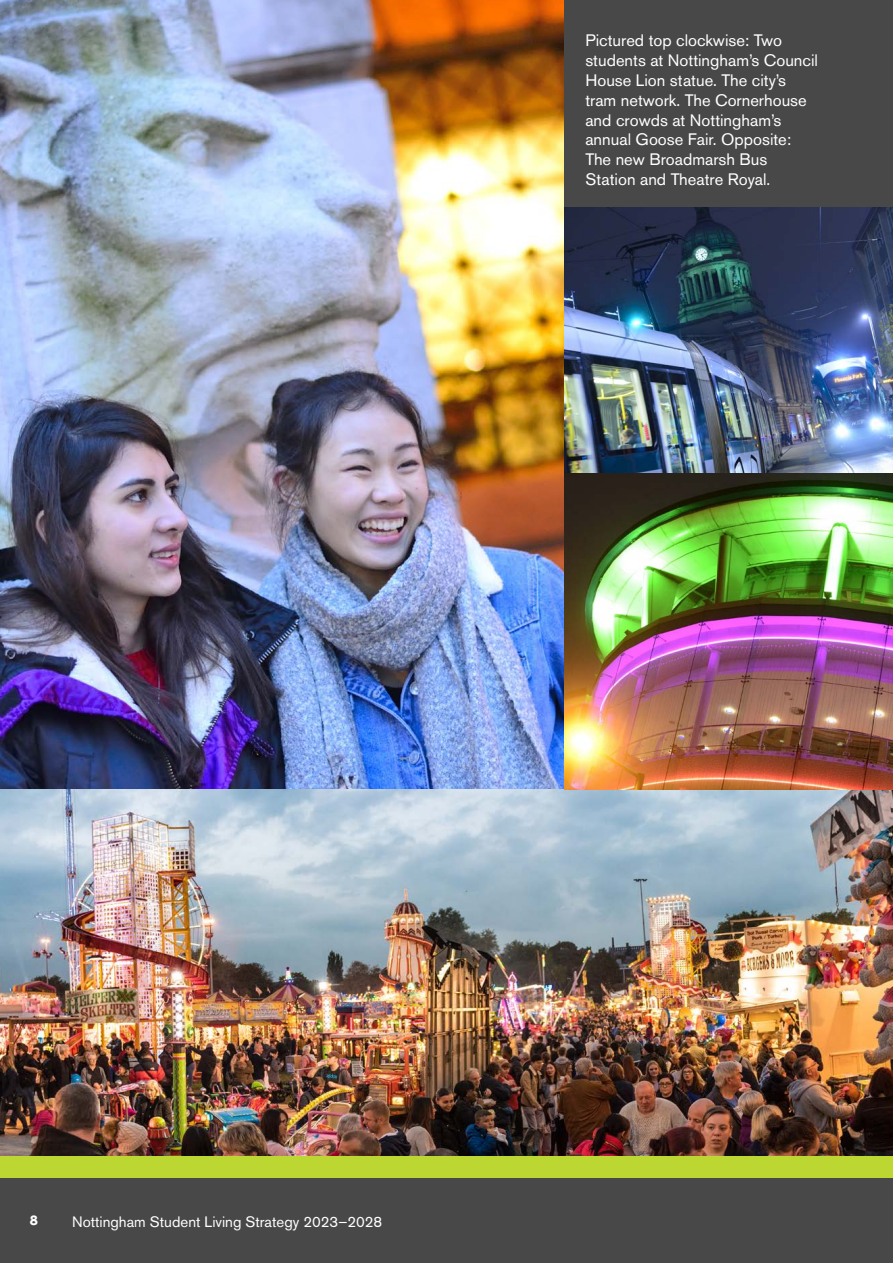
<style>
.page{position:relative;width:893px;height:1263px;background:#fff}
.page>*{position:absolute;margin:0;border:0;box-sizing:border-box;transform-origin:0 0}
.REV_body_captions{font:16.5px/19.8px "Akzidenz Grotesk BE";color:#fff}
.t1{font:15px "Akzidenz Grotesk BE";color:#fff}
.t2{font:700 15px "Effra";color:#fff}
</style>
<div class="page">
<img style="left:0;top:0;width:564px;height:789px">
<img style="left:564px;top:206px;width:329px;height:268px">
<img style="left:0;top:789px;width:893px;height:368px">
<div style="left:564px;top:0;width:329px;height:206px;background:#484848"></div>
<img style="left:564px;top:474px;width:329px;height:315px">
<div style="left:0;top:1178px;width:893px;height:85px;background:#484848"></div>
<div style="left:0;top:1157px;width:893px;height:21px;background:#bdd732"></div>
<p class="REV_body_captions" style="left:585px;top:31px;width:234px">Pictured top clockwise: Two students at Nottingham’s Council<br>House Lion statue. The city’s tram network. The Cornerhouse and crowds at Nottingham’s annual Goose Fair. Opposite:<br>The new Broadmarsh Bus<br>Station and Theatre Royal.</p>
<p class="t2" style="left:30px;top:1211px;width:10px">8</p>
<p class="t1" style="left:72px;top:1213px;width:312px">Nottingham Student Living Strategy 2023–2028</p>
</div>
